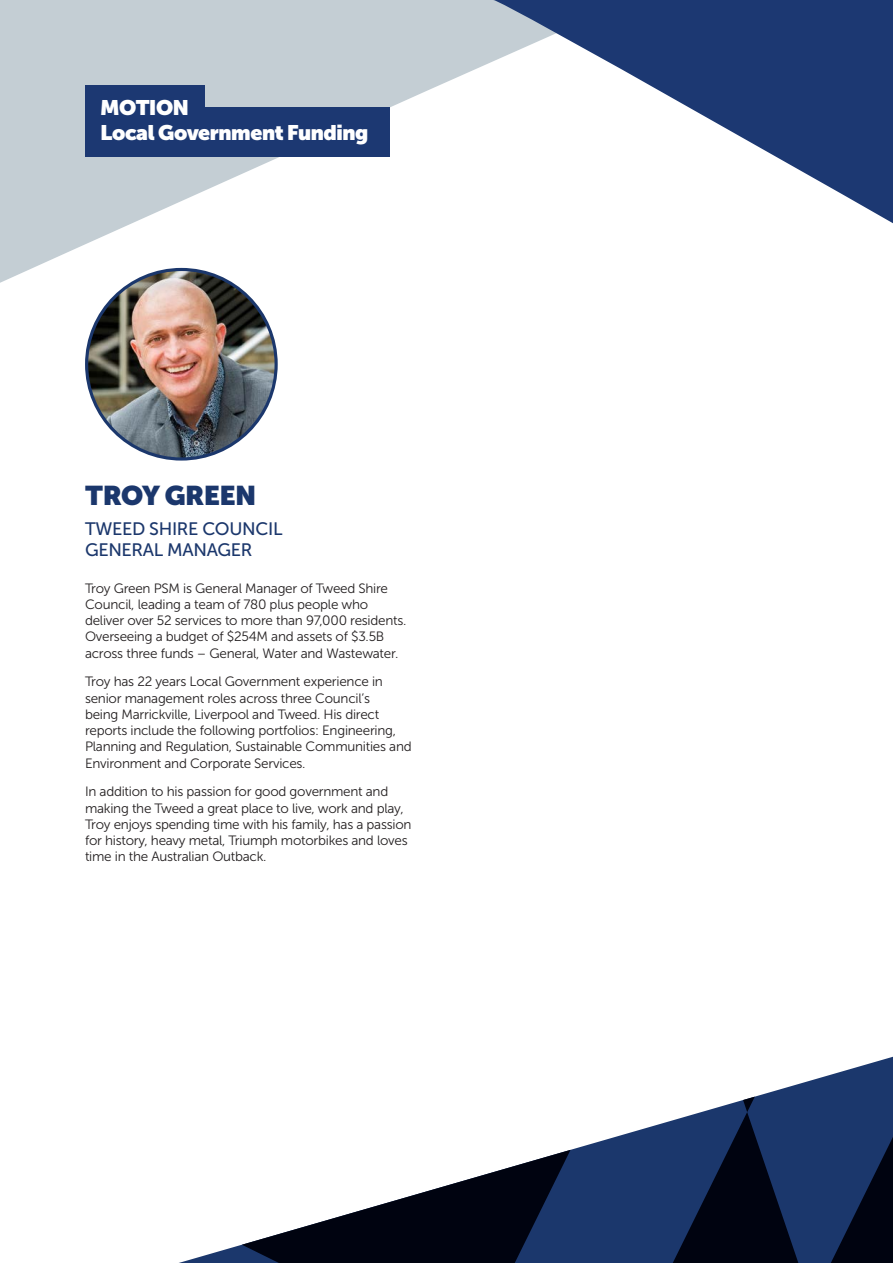
<style>
.page{position:relative;width:893px;height:1263px;background:#fff}
.page>*{position:absolute;margin:0;border:0;box-sizing:border-box;transform-origin:0 0}
.SPEAKER_-_Name{font:900 27px "Museo Sans Display";color:#1b376c}
.SPEAKER_-_group{font:900 21px/25.2px "Museo Sans Display";letter-spacing:-.02em;color:#fff}
.SPEAKER_-_Title{font:18px/21.6px "Museo Sans 500";letter-spacing:-.02em;color:#1b376c}
.SPEAKER_-_text{font:13.5px/16.2px "Museo Sans 300";letter-spacing:-.02em;color:#231f20}
</style>
<div class="page">
<svg style="left:0;top:0;width:493px;height:283px;fill:#c4ced4"></svg>
<svg style="left:179px;top:1057px;width:714px;height:206px"></svg>
<svg style="left:242px;top:1150px;width:328px;height:113px"></svg>
<svg style="left:673px;top:1096px;width:125px;height:167px;background:#1a2949"></svg>
<svg style="left:831px;top:1137px;width:62px;height:126px;background:#0d1c3d"></svg>
<svg style="left:493px;top:0;width:400px;height:223px"></svg>
<img style="left:87px;top:269px;width:189px;height:190px;border-radius:95px">
<div style="left:85px;top:107px;width:304px;height:50px;background:#1c3872"></div>
<div style="left:85px;top:85px;width:120px;height:50px;background:#1c3872"></div>
<p class="SPEAKER_-_group" style="left:101px;top:95px;width:269px">MOTION<br>Local Government Funding</p>
<p class="SPEAKER_-_Name" style="left:85px;top:480px;width:173px">TROY GREEN</p>
<p class="SPEAKER_-_Title" style="left:85px;top:518px;width:199px">TWEED SHIRE COUNCIL<br>GENERAL MANAGER</p>
<p class="SPEAKER_-_text" style="left:85px;top:580px;width:323px">Troy Green PSM is General Manager of Tweed Shire Council, leading a team of 780 plus people who deliver over 52 services to more than 97,000 residents.<br>Overseeing a budget of $254M and assets of $3.5B across three funds – General, Water and Wastewater.</p>
<p class="SPEAKER_-_text" style="left:85px;top:674px;width:328px">Troy has 22 years Local Government experience in senior management roles across three Council’s<br>being Marrickville, Liverpool and Tweed. His direct reports include the following portfolios: Engineering, Planning and Regulation, Sustainable Communities and Environment and Corporate Services.</p>
<p class="SPEAKER_-_text" style="left:85px;top:784px;width:328px">In addition to his passion for good government and making the Tweed a great place to live, work and play, Troy enjoys spending time with his family, has a passion for history, heavy metal, Triumph motorbikes and loves time in the Australian Outback.</p>
</div>
